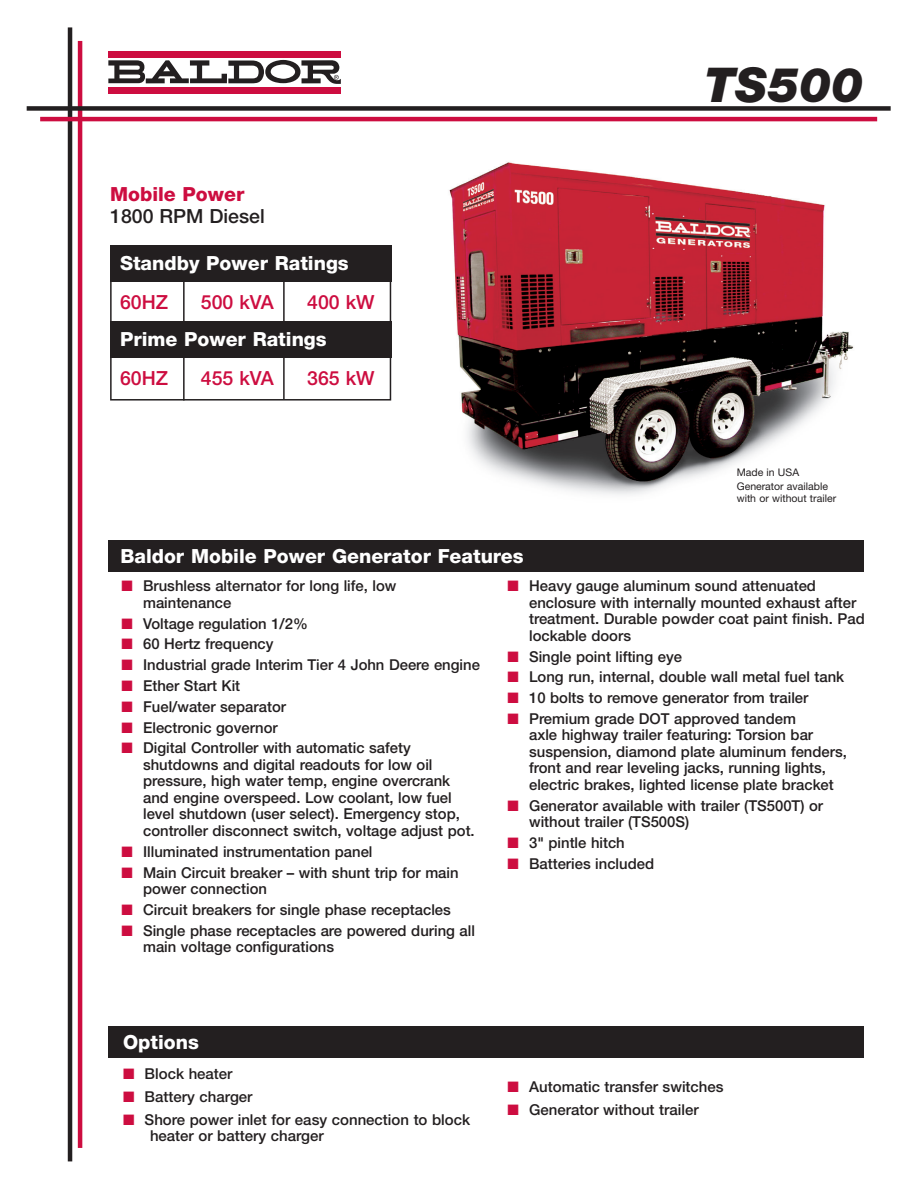
<style>
.page{position:relative;width:918px;height:1188px;background:#fff}
.page>*{position:absolute;margin:0;border:0;box-sizing:border-box;transform-origin:0 0}
.t1{font:italic 900 48px "Helvetica Neue LT Std";color:#231f20}
.t2{font:800 19.5px "Helvetica Neue LT Std";color:#fff}
.t3{font:500 19.5px "Helvetica Neue LT Std";color:#cd0d40}
.t4{font:500 19.5px "Helvetica Neue LT Std";color:#231f20}
.t5{font:800 19.5px "Helvetica Neue LT Std";color:#cd0d40}
.t6{font:500 15px/16.5px "Helvetica Neue LT Std";color:#231f20}
.t7{font:10.5px "Helvetica Neue LT Std";color:#231f20}
.s1{color:#cd0d40}
</style>
<div class="page">
<img style="left:449px;top:162px;width:405px;height:333px">
<hr style="left:68px;top:27px;width:4px;height:1134px;background:#231f20">
<hr style="left:78px;top:41px;width:4px;height:1107px;background:#cd0d40">
<div style="left:27px;top:106px;width:864px;height:5px;background:#231f20"></div>
<hr style="left:40px;top:117px;width:837px;height:4px;background:#cd0d40">
<div style="left:108px;top:51px;width:232px;height:6px;background:#cd0d40"></div>
<div style="left:108px;top:87px;width:232px;height:6px;background:#cd0d40"></div>
<svg style="left:108px;top:60px;width:233px;height:24px"></svg>
<hr style="left:183px;top:280px;width:2px;height:121px;background:#231f20">
<hr style="left:283px;top:280px;width:2px;height:119px;background:#231f20">
<div style="left:110px;top:322px;width:281px;height:36px;background:#231f20"></div>
<div style="left:110px;top:274px;width:281px;height:127px;border:2px solid #231f20"></div>
<div style="left:110px;top:245px;width:281px;height:36px;background:#231f20"></div>
<div style="left:108px;top:1026px;width:756px;height:32px;background:#231f20"></div>
<div style="left:108px;top:540px;width:756px;height:32px;background:#231f20"></div>
<p class="t5" style="left:110px;top:182px;width:136px">Mobile Power</p>
<p class="t4" style="left:110px;top:204px;width:156px">1800 RPM Diesel</p>
<p class="t2" style="left:120px;top:251px;width:230px">Standby Power Ratings</p>
<p class="t3" style="left:120px;top:290px;width:50px">60HZ</p>
<p class="t3" style="left:201px;top:290px;width:74px">500 kVA</p>
<p class="t3" style="left:307px;top:290px;width:69px">400 kW</p>
<p class="t2" style="left:120px;top:327px;width:208px">Prime Power Ratings</p>
<p class="t3" style="left:120px;top:366px;width:50px">60HZ</p>
<p class="t3" style="left:201px;top:366px;width:74px">455 kVA</p>
<p class="t3" style="left:307px;top:366px;width:69px">365 kW</p>
<p class="t2" style="left:120px;top:545px;width:405px">Baldor Mobile Power Generator Features</p>
<p class="t1" style="left:704px;top:55px;width:161px">TS500</p>
<p class="t7" style="left:737px;top:466px;width:64px">Made in USA</p>
<p class="t7" style="left:737px;top:480px;width:93px">Generator available</p>
<p class="t7" style="left:737px;top:492px;width:101px">with or without trailer</p>
<p class="t6" style="left:143px;top:577px;width:255px;text-indent:-22px"><span class="s1">■</span> Brushless alternator for long life, low maintenance</p>
<p class="t6" style="left:122px;top:615px;width:188px"><span class="s1">■</span> Voltage regulation 1/2%</p>
<p class="t6" style="left:122px;top:636px;width:154px"><span class="s1">■</span> 60 Hertz frequency</p>
<p class="t6" style="left:122px;top:656px;width:360px"><span class="s1">■</span> Industrial grade Interim Tier 4 John Deere engine</p>
<p class="t6" style="left:122px;top:677px;width:120px"><span class="s1">■</span> Ether Start Kit</p>
<p class="t6" style="left:122px;top:698px;width:166px"><span class="s1">■</span> Fuel/water separator</p>
<p class="t6" style="left:122px;top:719px;width:158px"><span class="s1">■</span> Electronic governor</p>
<p class="t6" style="left:143px;top:740px;width:333px;text-indent:-22px"><span class="s1">■</span> Digital Controller with automatic safety shutdowns and digital readouts for low oil pressure, high water temp, engine overcrank and engine overspeed. Low coolant, low fuel level shutdown (user select). Emergency stop, controller disconnect switch, voltage adjust pot.</p>
<p class="t6" style="left:122px;top:843px;width:253px"><span class="s1">■</span> Illuminated instrumentation panel</p>
<p class="t6" style="left:143px;top:864px;width:317px;text-indent:-22px"><span class="s1">■</span> Main Circuit breaker – with shunt trip for main power connection</p>
<p class="t6" style="left:122px;top:901px;width:331px"><span class="s1">■</span> Circuit breakers for single phase receptacles</p>
<p class="t6" style="left:143px;top:922px;width:333px;text-indent:-22px"><span class="s1">■</span> Single phase receptacles are powered during all main voltage configurations</p>
<p class="t6" style="left:529px;top:577px;width:337px;text-indent:-22px"><span class="s1">■</span> Heavy gauge aluminum sound attenuated enclosure with internally mounted exhaust after treatment. Durable powder coat paint finish. Pad lockable doors</p>
<p class="t6" style="left:508px;top:648px;width:176px"><span class="s1">■</span> Single point lifting eye</p>
<p class="t6" style="left:508px;top:669px;width:338px"><span class="s1">■</span> Long run, internal, double wall metal fuel tank</p>
<p class="t6" style="left:508px;top:689px;width:302px"><span class="s1">■</span> 10 bolts to remove generator from trailer</p>
<p class="t6" style="left:529px;top:710px;width:319px;text-indent:-22px"><span class="s1">■</span> Premium grade DOT approved tandem<br>axle highway trailer featuring: Torsion bar suspension, diamond plate aluminum fenders, front and rear leveling jacks, running lights, electric brakes, lighted license plate bracket</p>
<p class="t6" style="left:529px;top:797px;width:296px;text-indent:-22px"><span class="s1">■</span> Generator available with trailer (TS500T) or without trailer (TS500S)</p>
<p class="t6" style="left:508px;top:834px;width:119px"><span class="s1">■</span> 3" pintle hitch</p>
<p class="t6" style="left:508px;top:855px;width:148px"><span class="s1">■</span> Batteries included</p>
<p class="t2" style="left:123px;top:1031px;width:77px">Options</p>
<p class="t6" style="left:123px;top:1065px;width:111px"><span class="s1">■</span> Block heater</p>
<p class="t6" style="left:123px;top:1088px;width:131px"><span class="s1">■</span> Battery charger</p>
<p class="t6" style="left:150px;top:1111px;width:322px;text-indent:-27px"><span class="s1">■</span> Shore power inlet for easy connection to block heater or battery charger</p>
<p class="t6" style="left:508px;top:1078px;width:218px"><span class="s1">■</span> Automatic transfer switches</p>
<p class="t6" style="left:508px;top:1101px;width:193px"><span class="s1">■</span> Generator without trailer</p>
</div>
